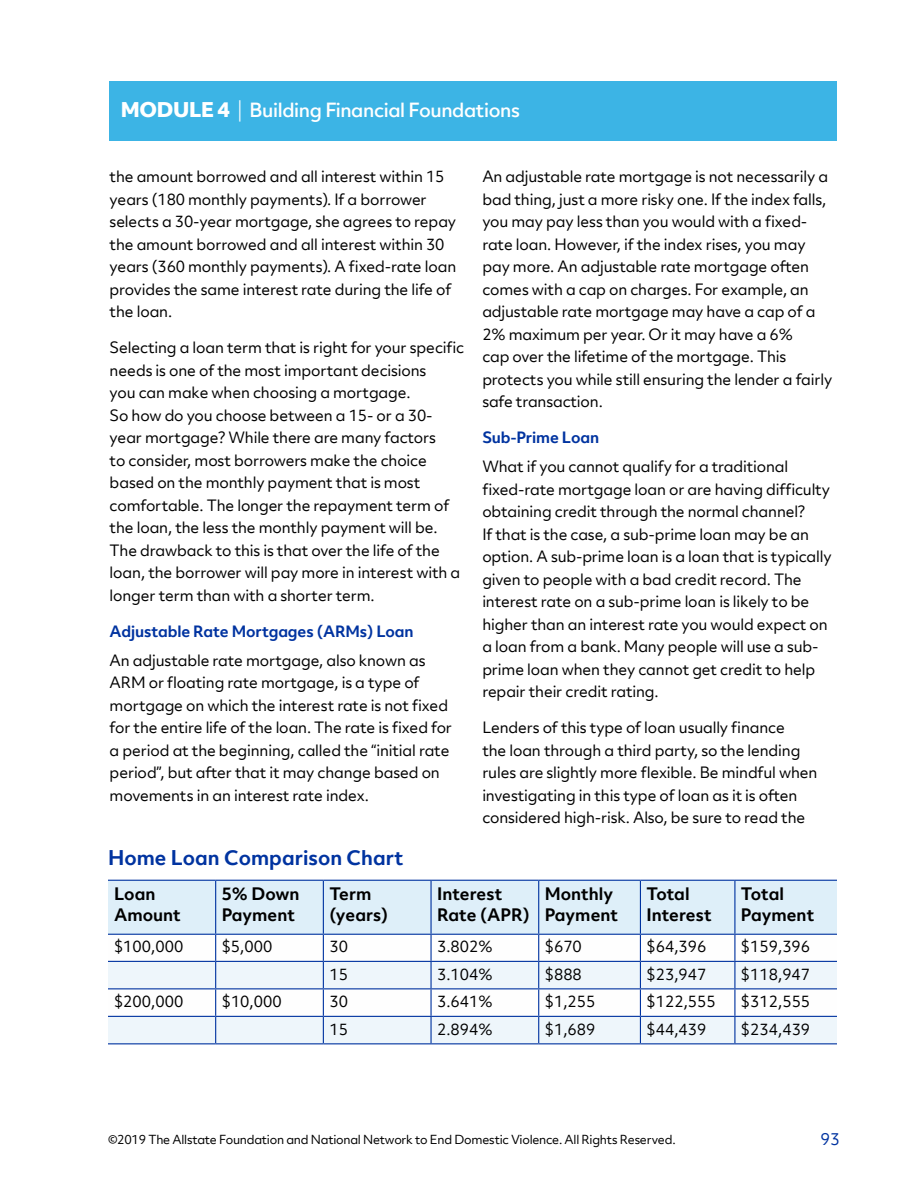
<style>
.page{position:relative;width:918px;height:1188px;background:#fff}
.page>*{position:absolute;margin:0;border:0;box-sizing:border-box;transform-origin:0 0}
.t1{font:700 19.5px "Allstate Objektiv";color:#0033a0}
.t2{font:500 18.75px "Allstate Objektiv";letter-spacing:-.02em;color:#fff}
.t3{font:700 16.5px/21px "Allstate Objektiv";color:#000}
.t4{font:15.75px "Allstate Objektiv";color:#0033a0}
.t5{font:15px/22.5px "Allstate Objektiv";letter-spacing:-.01em;color:#000}
.t6{font:700 15px "Allstate Objektiv";letter-spacing:-.01em;color:#0033a0}
.t7{font:12px "Allstate Objektiv";letter-spacing:-.02em;color:#000}
.s1{font-weight:800;font-size:19.5px}
.s2{font-weight:300;font-size:19.5px}
</style>
<div class="page">
<div style="left:110px;top:81px;width:727px;height:59px;background:#3cb4e5"></div>
<hr style="left:108px;top:1043px;width:108px;height:1px;background:#0033a0">
<hr style="left:216px;top:1043px;width:107px;height:1px;background:#0033a0">
<hr style="left:323px;top:1043px;width:108px;height:1px;background:#0033a0">
<hr style="left:431px;top:1043px;width:108px;height:1px;background:#0033a0">
<hr style="left:539px;top:1043px;width:101px;height:1px;background:#0033a0">
<hr style="left:640px;top:1043px;width:95px;height:1px;background:#0033a0">
<svg style="left:108px;top:880px;width:729px;height:163px"></svg>
<hr style="left:735px;top:1016px;width:102px;height:1px;background:#0033a0">
<hr style="left:735px;top:1043px;width:102px;height:1px;background:#0033a0">
<p class="t2" style="left:121px;top:97px;width:400px"><span class="s1">MODULE 4</span> <span class="s2">|</span> Building Financial Foundations</p>
<p class="t5" style="left:110px;top:165px;width:348px">the amount borrowed and all interest within 15 years (180 monthly payments). If a borrower selects a 30-year mortgage, she agrees to repay the amount borrowed and all interest within 30 years (360 monthly payments). A fixed-rate loan provides the same interest rate during the life of the loan.</p>
<p class="t5" style="left:110px;top:336px;width:356px">Selecting a loan term that is right for your specific needs is one of the most important decisions<br>you can make when choosing a mortgage.<br>So how do you choose between a 15- or a 30- year mortgage? While there are many factors<br>to consider, most borrowers make the choice based on the monthly payment that is most comfortable. The longer the repayment term of the loan, the less the monthly payment will be.<br>The drawback to this is that over the life of the loan, the borrower will pay more in interest with a longer term than with a shorter term.</p>
<p class="t6" style="left:110px;top:620px;width:306px">Adjustable Rate Mortgages (ARMs) Loan</p>
<p class="t5" style="left:110px;top:649px;width:344px">An adjustable rate mortgage, also known as ARM or floating rate mortgage, is a type of mortgage on which the interest rate is not fixed for the entire life of the loan. The rate is fixed for a period at the beginning, called the “initial rate period”, but after that it may change based on movements in an interest rate index.</p>
<p class="t5" style="left:482px;top:165px;width:351px">An adjustable rate mortgage is not necessarily a bad thing, just a more risky one. If the index falls, you may pay less than you would with a fixed&shy;rate loan. However, if the index rises, you may pay more. An adjustable rate mortgage often comes with a cap on charges. For example, an adjustable rate mortgage may have a cap of a 2% maximum per year. Or it may have a 6%<br>cap over the lifetime of the mortgage. This protects you while still ensuring the lender a fairly safe transaction.</p>
<p class="t6" style="left:482px;top:427px;width:118px">Sub-Prime Loan</p>
<p class="t5" style="left:482px;top:455px;width:351px">What if you cannot qualify for a traditional fixed-rate mortgage loan or are having difficulty obtaining credit through the normal channel?<br>If that is the case, a sub-prime loan may be an option. A sub-prime loan is a loan that is typically given to people with a bad credit record. The interest rate on a sub-prime loan is likely to be higher than an interest rate you would expect on a loan from a bank. Many people will use a sub&shy;prime loan when they cannot get credit to help repair their credit rating.</p>
<p class="t5" style="left:482px;top:716px;width:337px">Lenders of this type of loan usually finance<br>the loan through a third party, so the lending rules are slightly more flexible. Be mindful when investigating in this type of loan as it is often considered high-risk. Also, be sure to read the</p>
<h1 class="t1" style="left:108px;top:844px;width:297px">Home Loan Comparison Chart</h1>
<p class="t3" style="left:114px;top:883px;width:68px">Loan<br>Amount</p>
<p class="t3" style="left:222px;top:883px;width:79px">5% Down<br>Payment</p>
<p class="t3" style="left:329px;top:883px;width:60px">Term (years)</p>
<p class="t3" style="left:437px;top:883px;width:94px">Interest<br>Rate (APR)</p>
<p class="t3" style="left:545px;top:883px;width:75px">Monthly<br>Payment</p>
<p class="t3" style="left:646px;top:883px;width:67px">Total<br>Interest</p>
<p class="t3" style="left:741px;top:883px;width:75px">Total<br>Payment</p>
<p class="t5" style="left:114px;top:935px;width:71px">$100,000</p>
<p class="t5" style="left:222px;top:935px;width:52px">$5,000</p>
<p class="t5" style="left:329px;top:935px;width:20px">30</p>
<p class="t5" style="left:437px;top:935px;width:57px">3.802%</p>
<p class="t5" style="left:545px;top:935px;width:39px">$670</p>
<p class="t5" style="left:646px;top:935px;width:62px">$64,396</p>
<p class="t5" style="left:741px;top:935px;width:71px">$159,396</p>
<p class="t5" style="left:329px;top:963px;width:20px">15</p>
<p class="t5" style="left:437px;top:963px;width:57px">3.104%</p>
<p class="t5" style="left:545px;top:963px;width:39px">$888</p>
<p class="t5" style="left:646px;top:963px;width:62px">$23,947</p>
<p class="t5" style="left:741px;top:963px;width:71px">$118,947</p>
<p class="t5" style="left:114px;top:990px;width:71px">$200,000</p>
<p class="t5" style="left:222px;top:990px;width:62px">$10,000</p>
<p class="t5" style="left:329px;top:990px;width:20px">30</p>
<p class="t5" style="left:437px;top:990px;width:57px">3.641%</p>
<p class="t5" style="left:545px;top:990px;width:52px">$1,255</p>
<p class="t5" style="left:646px;top:990px;width:71px">$122,555</p>
<p class="t5" style="left:741px;top:990px;width:71px">$312,555</p>
<p class="t5" style="left:329px;top:1018px;width:20px">15</p>
<p class="t5" style="left:437px;top:1018px;width:57px">2.894%</p>
<p class="t5" style="left:545px;top:1018px;width:52px">$1,689</p>
<p class="t5" style="left:646px;top:1018px;width:62px">$44,439</p>
<p class="t5" style="left:741px;top:1018px;width:71px">$234,439</p>
<p class="t7" style="left:108px;top:1131px;width:569px">©2019 The Allstate Foundation and National Network to End Domestic Violence. All Rights Reserved.</p>
<p class="t4" style="left:821px;top:1128px;width:21px">93</p>
</div>
